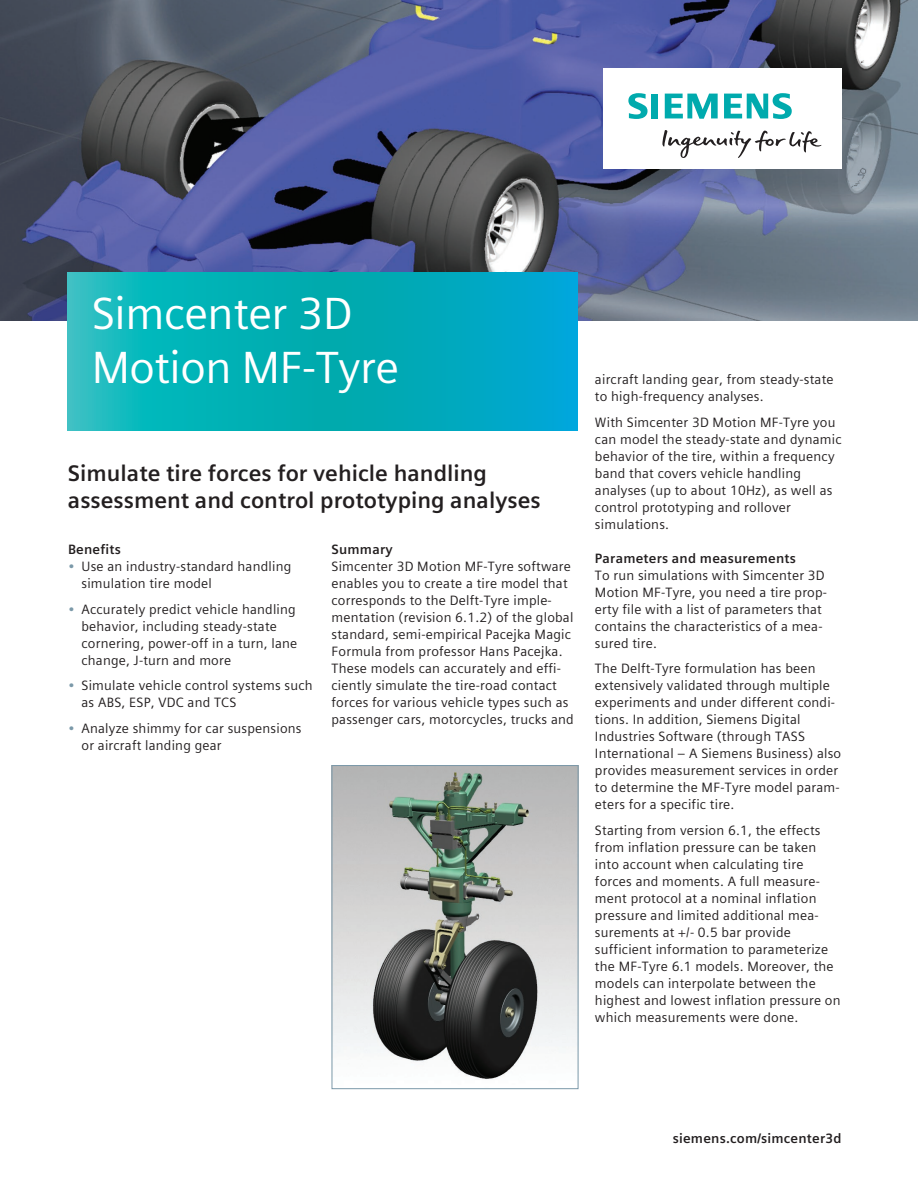
<style>
.page{position:relative;width:918px;height:1188px;background:#fff}
.page>*{position:absolute;margin:0;border:0;box-sizing:border-box;transform-origin:0 0}
.t1{font:45px/54px "Siemens Sans Global";letter-spacing:-.01em;color:#fff}
.t2{font:700 22.5px/27px "Siemens Sans Global";color:#231f20}
.t3{font:13.5px/17px "Siemens Sans Global";letter-spacing:.015em;color:#231f20}
.t4{font:700 13.5px "Siemens Sans Global";letter-spacing:.015em;color:#231f20}
.s1{color:#7b99a9}
</style>
<div class="page">
<img style="left:0;top:0;width:918px;height:320px">
<div style="left:603px;top:68px;width:238px;height:101px;background:#fff"></div>
<svg style="left:662px;top:130px;width:159px;height:28px"></svg>
<svg style="left:628px;top:93px;width:30px;height:26px"></svg>
<svg style="left:665px;top:94px;width:53px;height:25px"></svg>
<svg style="left:724px;top:93px;width:68px;height:26px"></svg>
<svg style="left:68px;top:272px;width:510px;height:159px;background:#05aebb"></svg>
<img style="left:334px;top:767px;width:242px;height:312px">
<div style="left:332px;top:765px;width:246px;height:324px;border:1px solid #7b99a9"></div>
<h1 class="t1" style="left:92px;top:287px;width:309px">Simcenter 3D<br>Motion MF-Tyre</h1>
<h2 class="t2" style="left:68px;top:460px;width:474px">Simulate tire forces for vehicle handling assessment and control prototyping analyses</h2>
<p class="t4" style="left:68px;top:539px;width:54px">Benefits</p>
<p class="t3" style="left:82px;top:558px;width:211px;text-indent:-14px"><span class="s1">•</span> Use an industry-standard handling simulation tire model</p>
<p class="t3" style="left:82px;top:601px;width:217px;text-indent:-14px"><span class="s1">•</span> Accurately predict vehicle handling behavior, including steady-state cornering, power-off in a turn, lane change, J-turn and more</p>
<p class="t3" style="left:82px;top:677px;width:233px;text-indent:-14px"><span class="s1">•</span> Simulate vehicle control systems such as ABS, ESP, VDC and TCS</p>
<p class="t3" style="left:82px;top:720px;width:222px;text-indent:-14px"><span class="s1">•</span> Analyze shimmy for car suspensions or aircraft landing gear</p>
<p class="t4" style="left:332px;top:539px;width:63px">Summary</p>
<p class="t3" style="left:332px;top:558px;width:244px">Simcenter 3D Motion MF-Tyre software enables you to create a tire model that corresponds to the Delft-Tyre imple&shy;mentation (revision 6.1.2) of the global standard, semi-empirical Pacejka Magic Formula from professor Hans Pacejka.<br>These models can accurately and effi&shy;ciently simulate the tire-road contact forces for various vehicle types such as passenger cars, motorcycles, trucks and</p>
<p class="t3" style="left:595px;top:371px;width:240px">aircraft landing gear, from steady-state to high-frequency analyses.</p>
<p class="t3" style="left:595px;top:414px;width:248px">With Simcenter 3D Motion MF-Tyre you can model the steady-state and dynamic behavior of the tire, within a frequency band that covers vehicle handling analyses (up to about 10Hz), as well as control prototyping and rollover simulations.</p>
<p class="t4" style="left:595px;top:548px;width:202px">Parameters and measurements</p>
<p class="t3" style="left:595px;top:567px;width:234px">To run simulations with Simcenter 3D<br>Motion MF-Tyre, you need a tire prop&shy;erty file with a list of parameters that contains the characteristics of a mea&shy;sured tire.</p>
<p class="t3" style="left:595px;top:660px;width:248px">The Delft-Tyre formulation has been extensively validated through multiple experiments and under different condi&shy;tions. In addition, Siemens Digital Industries Software (through TASS International – A Siemens Business) also provides measurement services in order to determine the MF-Tyre model param&shy;eters for a specific tire.</p>
<p class="t3" style="left:595px;top:822px;width:247px">Starting from version 6.1, the effects from inflation pressure can be taken into account when calculating tire forces and moments. A full measure&shy;ment protocol at a nominal inflation pressure and limited additional mea&shy;surements at +/- 0.5 bar provide sufficient information to parameterize the MF-Tyre 6.1 models. Moreover, the models can interpolate between the highest and lowest inflation pressure on which measurements were done.</p>
<p class="t4" style="left:673px;top:1128px;width:170px">siemens.com/simcenter3d</p>
</div>
